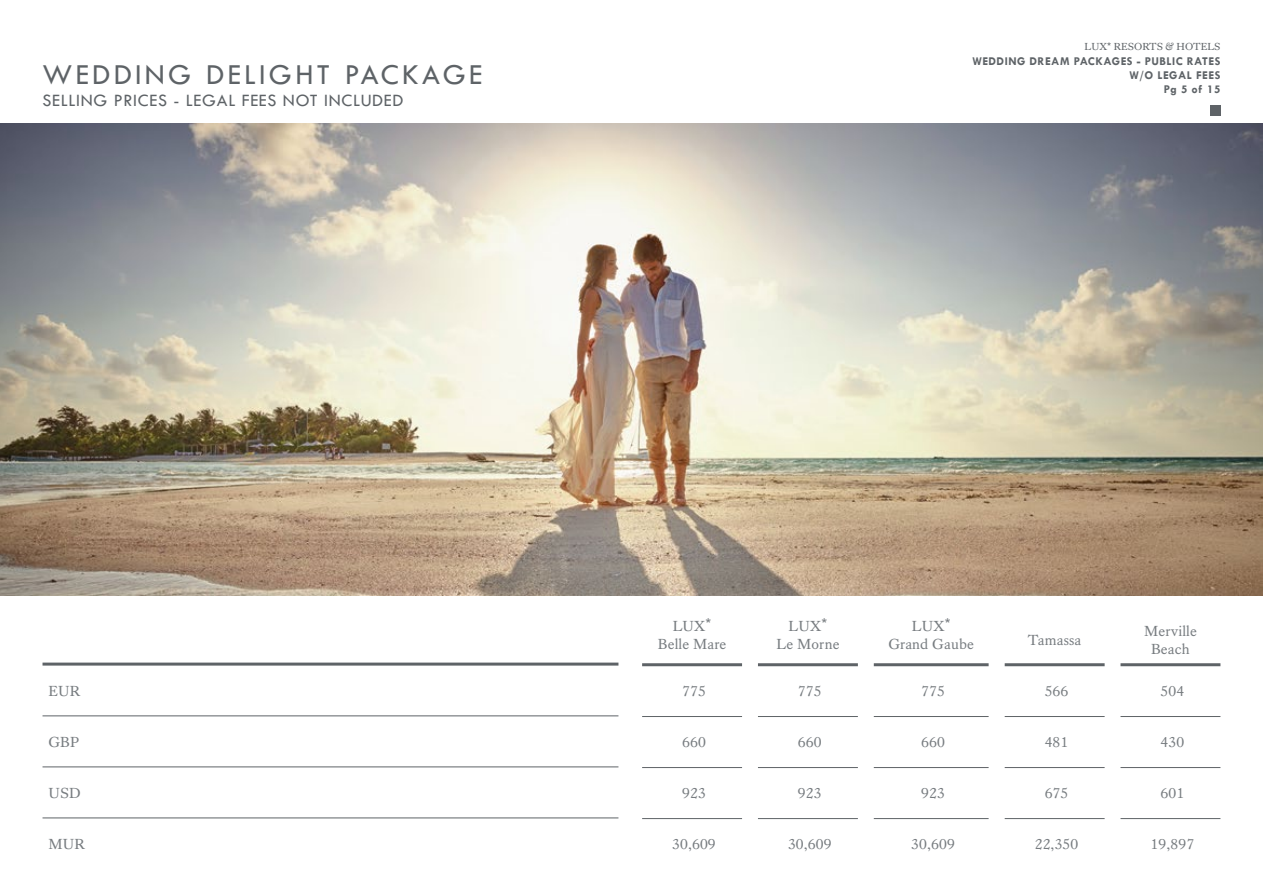
<style>
.page{position:relative;width:1263px;height:893px;background:#fff}
.page>*{position:absolute;margin:0;border:0;box-sizing:border-box;transform-origin:0 0}
.t1{font:30px "Tw Cen";letter-spacing:.11em;color:#5e6367}
.t2{font:18px "Tw Cen";letter-spacing:.04em;color:#5e6367}
.t3{font:15px/18px "Kings Caslon";letter-spacing:.01em;color:#777c80;text-align:center}
.t4{font:700 12px/14.4px "Tw Cen";letter-spacing:.04em;color:#5e6367;text-align:right}
.t5{font:10.5px "Kings Caslon";color:#5e6367}
.s1{font-family:"Arial"}
</style>
<div class="page">
<img style="left:0;top:124px;width:1263px;height:471px">
<hr style="left:43px;top:663px;width:575px;height:3px;background:#5e6367">
<hr style="left:43px;top:715px;width:575px;height:1px;background:#5e6367">
<hr style="left:43px;top:766px;width:575px;height:1px;background:#5e6367">
<hr style="left:43px;top:817px;width:575px;height:1px;background:#5e6367">
<hr style="left:642px;top:663px;width:100px;height:3px;background:#5e6367">
<hr style="left:642px;top:716px;width:100px;height:1px;background:#5e6367">
<hr style="left:642px;top:767px;width:100px;height:1px;background:#5e6367">
<hr style="left:642px;top:818px;width:100px;height:1px;background:#5e6367">
<hr style="left:758px;top:663px;width:100px;height:3px;background:#5e6367">
<hr style="left:758px;top:716px;width:100px;height:1px;background:#5e6367">
<hr style="left:758px;top:767px;width:100px;height:1px;background:#5e6367">
<hr style="left:758px;top:818px;width:100px;height:1px;background:#5e6367">
<hr style="left:1005px;top:663px;width:99px;height:3px;background:#5e6367">
<hr style="left:1005px;top:716px;width:99px;height:1px;background:#5e6367">
<hr style="left:1005px;top:767px;width:99px;height:1px;background:#5e6367">
<hr style="left:1005px;top:818px;width:99px;height:1px;background:#5e6367">
<hr style="left:1120px;top:663px;width:100px;height:3px;background:#5e6367">
<hr style="left:1120px;top:716px;width:100px;height:1px;background:#5e6367">
<hr style="left:1120px;top:767px;width:100px;height:1px;background:#5e6367">
<hr style="left:1120px;top:818px;width:100px;height:1px;background:#5e6367">
<hr style="left:874px;top:663px;width:114px;height:3px;background:#5e6367">
<hr style="left:874px;top:716px;width:114px;height:1px;background:#5e6367">
<hr style="left:874px;top:767px;width:114px;height:1px;background:#5e6367">
<hr style="left:874px;top:818px;width:114px;height:1px;background:#5e6367">
<div style="left:1210px;top:106px;width:10px;height:10px;background:#5e6367"></div>
<h1 class="t1" style="left:43px;top:57px;width:441px">WEDDING DELIGHT PACKAGE</h1>
<p class="t2" style="left:43px;top:90px;width:362px">SELLING PRICES - LEGAL FEES NOT INCLUDED</p>
<p class="t5" style="left:1084px;top:41px;width:137px">LUX<span class="s1">*</span> RESORTS &amp; HOTELS</p>
<p class="t4" style="left:972px;top:53px;width:250px">WEDDING DREAM PACKAGES - PUBLIC RATES<br>W/O LEGAL FEES</p>
<p class="t4" style="left:1164px;top:82px;width:58px">Pg 5 of 15</p>
<p class="t3" style="left:49px;top:682px;width:33px">EUR</p>
<p class="t3" style="left:658px;top:617px;width:70px">LUX<span class="s1">*<br></span>Belle Mare</p>
<p class="t3" style="left:682px;top:682px;width:25px">775</p>
<p class="t3" style="left:776px;top:617px;width:65px">LUX<span class="s1">*<br></span>Le Morne</p>
<p class="t3" style="left:798px;top:682px;width:25px">775</p>
<p class="t3" style="left:888px;top:617px;width:87px">LUX<span class="s1">*<br></span>Grand Gaube</p>
<p class="t3" style="left:921px;top:682px;width:25px">775</p>
<p class="t3" style="left:1028px;top:630px;width:55px">Tamassa</p>
<p class="t3" style="left:1045px;top:682px;width:25px">566</p>
<p class="t3" style="left:1144px;top:621px;width:54px">Merville<br>Beach</p>
<p class="t3" style="left:1160px;top:682px;width:25px">504</p>
<p class="t3" style="left:49px;top:733px;width:32px">GBP</p>
<p class="t3" style="left:682px;top:733px;width:25px">660</p>
<p class="t3" style="left:798px;top:733px;width:25px">660</p>
<p class="t3" style="left:921px;top:733px;width:25px">660</p>
<p class="t3" style="left:1045px;top:733px;width:25px">481</p>
<p class="t3" style="left:1160px;top:733px;width:25px">430</p>
<p class="t3" style="left:49px;top:784px;width:34px">USD</p>
<p class="t3" style="left:682px;top:784px;width:25px">923</p>
<p class="t3" style="left:798px;top:784px;width:25px">923</p>
<p class="t3" style="left:921px;top:784px;width:25px">923</p>
<p class="t3" style="left:1045px;top:784px;width:25px">675</p>
<p class="t3" style="left:1160px;top:784px;width:25px">601</p>
<p class="t3" style="left:49px;top:835px;width:38px">MUR</p>
<p class="t3" style="left:672px;top:835px;width:45px">30,609</p>
<p class="t3" style="left:788px;top:835px;width:45px">30,609</p>
<p class="t3" style="left:911px;top:835px;width:45px">30,609</p>
<p class="t3" style="left:1035px;top:835px;width:45px">22,350</p>
<p class="t3" style="left:1150px;top:835px;width:45px">19,897</p>
</div>
